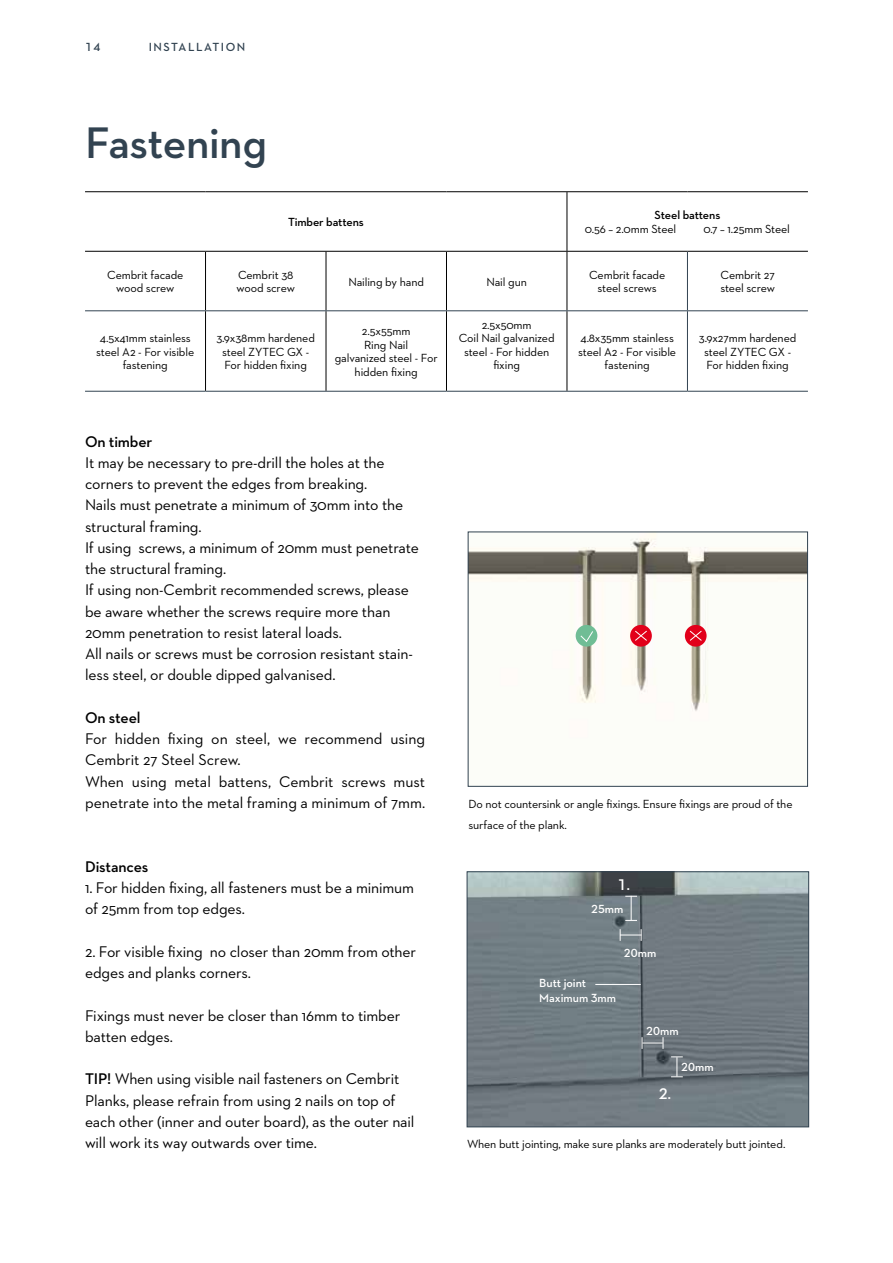
<style>
.page{position:relative;width:893px;height:1263px;background:#fff}
.page>*{position:absolute;margin:0;border:0;box-sizing:border-box;transform-origin:0 0}
.t1{font:600 45px "Neutraface 2 Text";letter-spacing:-.01em;color:#324351}
.t2{font:15.75px/21.3px "Neutraface 2 Text";letter-spacing:-.01em;color:#000}
.t3{font:600 15.75px "Neutraface 2 Text";letter-spacing:-.01em;color:#000}
.t4{font:600 15.75px "Neutraface 2 Text";color:#fff}
.t5{font:12px/13.5px "Neutraface 2 Text";letter-spacing:-.01em;color:#000;text-align:center}
.t6{font:600 12px/15px "Neutraface 2 Text";color:#fff}
.t7{font:600 12px "Neutraface 2 Text";letter-spacing:-.01em;color:#000}
.t8{font:600 12px "Neutraface 2 Text";letter-spacing:.125em;color:#324351}
.s1{font-weight:600}
</style>
<div class="page">
<img style="left:469px;top:873px;width:338px;height:252px">
<div style="left:467px;top:871px;width:342px;height:256px;border:1px solid #324351"></div>
<hr style="left:85px;top:191px;width:121px;height:1px;background:#000">
<hr style="left:206px;top:191px;width:120px;height:1px;background:#000">
<hr style="left:326px;top:191px;width:120px;height:1px;background:#000">
<hr style="left:446px;top:191px;width:121px;height:1px;background:#000">
<hr style="left:567px;top:191px;width:120px;height:1px;background:#000">
<hr style="left:567px;top:192px;width:1px;height:59px;background:#000">
<hr style="left:687px;top:191px;width:121px;height:1px;background:#000">
<hr style="left:85px;top:251px;width:121px;height:1px;background:#000">
<hr style="left:206px;top:251px;width:120px;height:1px;background:#000">
<hr style="left:205px;top:252px;width:1px;height:58px;background:#000">
<hr style="left:326px;top:251px;width:120px;height:1px;background:#000">
<hr style="left:326px;top:252px;width:1px;height:58px;background:#000">
<hr style="left:446px;top:251px;width:121px;height:1px;background:#000">
<hr style="left:446px;top:252px;width:1px;height:58px;background:#000">
<hr style="left:567px;top:251px;width:120px;height:1px;background:#000">
<hr style="left:567px;top:252px;width:1px;height:58px;background:#000">
<hr style="left:687px;top:251px;width:121px;height:1px;background:#000">
<hr style="left:205px;top:311px;width:1px;height:80px;background:#000">
<hr style="left:326px;top:311px;width:1px;height:80px;background:#000">
<hr style="left:446px;top:311px;width:1px;height:80px;background:#000">
<hr style="left:567px;top:311px;width:1px;height:80px;background:#000">
<hr style="left:85px;top:310px;width:121px;height:1px;background:#324351">
<hr style="left:206px;top:310px;width:120px;height:1px;background:#324351">
<hr style="left:326px;top:310px;width:120px;height:1px;background:#324351">
<hr style="left:446px;top:310px;width:121px;height:1px;background:#324351">
<hr style="left:567px;top:310px;width:120px;height:1px;background:#324351">
<hr style="left:687px;top:310px;width:121px;height:1px;background:#324351">
<hr style="left:85px;top:391px;width:121px;height:1px;background:#324351">
<hr style="left:206px;top:391px;width:120px;height:1px;background:#324351">
<hr style="left:326px;top:391px;width:120px;height:1px;background:#324351">
<hr style="left:446px;top:391px;width:121px;height:1px;background:#324351">
<hr style="left:567px;top:391px;width:120px;height:1px;background:#324351">
<hr style="left:687px;top:391px;width:121px;height:1px;background:#324351">
<hr style="left:687px;top:252px;width:1px;height:58px;background:#324351">
<hr style="left:687px;top:311px;width:1px;height:80px;background:#324351">
<img style="left:470px;top:533px;width:336px;height:179px">
<div style="left:468px;top:531px;width:340px;height:256px;border:1px solid #324351"></div>
<div style="left:630px;top:625px;width:22px;height:22px;background:#e2001a;border-radius:50%"></div>
<svg style="left:635px;top:630px;width:12px;height:11px"></svg>
<div style="left:685px;top:625px;width:22px;height:22px;background:#e2001a;border-radius:50%"></div>
<svg style="left:689px;top:630px;width:13px;height:11px"></svg>
<div style="left:576px;top:625px;width:21px;height:22px;background:#70bd95;border-radius:50%"></div>
<svg style="left:580px;top:631px;width:13px;height:11px"></svg>
<svg style="left:620px;top:929px;width:22px;height:12px"></svg>
<svg style="left:625px;top:896px;width:12px;height:25px"></svg>
<svg style="left:642px;top:1037px;width:22px;height:12px"></svg>
<svg style="left:671px;top:1056px;width:12px;height:21px"></svg>
<hr style="left:595px;top:984px;width:46px;height:1px;background:#fff">
<p class="t8" style="left:85px;top:39px;width:17px">14</p>
<p class="t8" style="left:149px;top:39px;width:98px">INSTALLATION</p>
<h1 class="t1" style="left:85px;top:114px;width:184px">Fastening</h1>
<p class="t7" style="left:288px;top:214px;width:77px">Timber battens</p>
<p class="t7" style="left:655px;top:208px;width:67px">Steel battens</p>
<p class="t5" style="left:585px;top:222px;width:93px">0.56 – 2.0mm Steel</p>
<p class="t5" style="left:703px;top:222px;width:88px">0.7 – 1.25mm Steel</p>
<p class="t5" style="left:107px;top:268px;width:78px">Cembrit facade wood screw</p>
<p class="t5" style="left:237px;top:268px;width:60px;text-align:left">Cembrit 38 wood screw</p>
<p class="t5" style="left:348px;top:275px;width:77px">Nailing by hand</p>
<p class="t5" style="left:486px;top:275px;width:42px">Nail gun</p>
<p class="t5" style="left:589px;top:268px;width:78px">Cembrit facade steel screws</p>
<p class="t5" style="left:720px;top:268px;width:56px;text-align:left">Cembrit 27 steel screw</p>
<p class="t5" style="left:96px;top:331px;width:100px">4.5x41mm stainless steel A2 - For visible fastening</p>
<p class="t5" style="left:216px;top:331px;width:100px">3.9x38mm hardened steel ZYTEC GX -<br>For hidden fixing</p>
<p class="t5" style="left:335px;top:324px;width:104px">2.5x55mm<br>Ring Nail<br>galvanized steel - For hidden fixing</p>
<p class="t5" style="left:459px;top:318px;width:97px">2.5x50mm<br>Coil Nail galvanized steel - For hidden fixing</p>
<p class="t5" style="left:578px;top:331px;width:100px">4.8x35mm stainless steel A2 - For visible fastening</p>
<p class="t5" style="left:699px;top:331px;width:99px">3.9x27mm hardened steel ZYTEC GX -<br>For hidden fixing</p>
<p class="t3" style="left:85px;top:431px;width:69px">On timber</p>
<p class="t2" style="left:85px;top:452px;width:335px">It may be necessary to pre-drill the holes at the corners to prevent the edges from breaking.<br>Nails must penetrate a minimum of 30mm into the structural framing.<br>If using screws, a minimum of 20mm must penetrate the structural framing.<br>If using non-Cembrit recommended screws, please be aware whether the screws require more than 20mm penetration to resist lateral loads.<br>All nails or screws must be corrosion resistant stain&shy;less steel, or double dipped galvanised.</p>
<p class="t3" style="left:85px;top:708px;width:57px">On steel</p>
<p class="t2" style="left:85px;top:728px;width:342px">For hidden fixing on steel, we recommend using Cembrit 27 Steel Screw.<br>When using metal battens, Cembrit screws must penetrate into the metal framing a minimum of 7mm.</p>
<p class="t3" style="left:85px;top:856px;width:65px">Distances</p>
<p class="t2" style="left:85px;top:877px;width:331px">1. For hidden fixing, all fasteners must be a minimum of 25mm from top edges.</p>
<p class="t2" style="left:85px;top:941px;width:333px">2. For visible fixing no closer than 20mm from other edges and planks corners.</p>
<p class="t2" style="left:85px;top:1004px;width:317px">Fixings must never be closer than 16mm to timber batten edges.</p>
<p class="t2" style="left:85px;top:1068px;width:331px"><span class="s1">TIP!</span> When using visible nail fasteners on Cembrit Planks, please refrain from using 2 nails on top of each other (inner and outer board), as the outer nail will work its way outwards over time.</p>
<p class="t5" style="left:468px;top:793px;width:326px;line-height:21.3px;text-align:left">Do not countersink or angle fixings. Ensure fixings are proud of the surface of the plank.</p>
<p class="t4" style="left:618px;top:874px;width:14px">1.</p>
<p class="t6" style="left:591px;top:901px;width:34px">25mm</p>
<p class="t6" style="left:624px;top:945px;width:34px">20mm</p>
<p class="t6" style="left:539px;top:976px;width:79px">Butt joint<br>Maximum 3mm</p>
<p class="t6" style="left:646px;top:1023px;width:34px">20mm</p>
<p class="t4" style="left:659px;top:1083px;width:14px">2.</p>
<p class="t6" style="left:681px;top:1059px;width:34px">20mm</p>
<p class="t5" style="left:467px;top:1137px;width:320px">When butt jointing, make sure planks are moderately butt jointed.</p>
</div>
